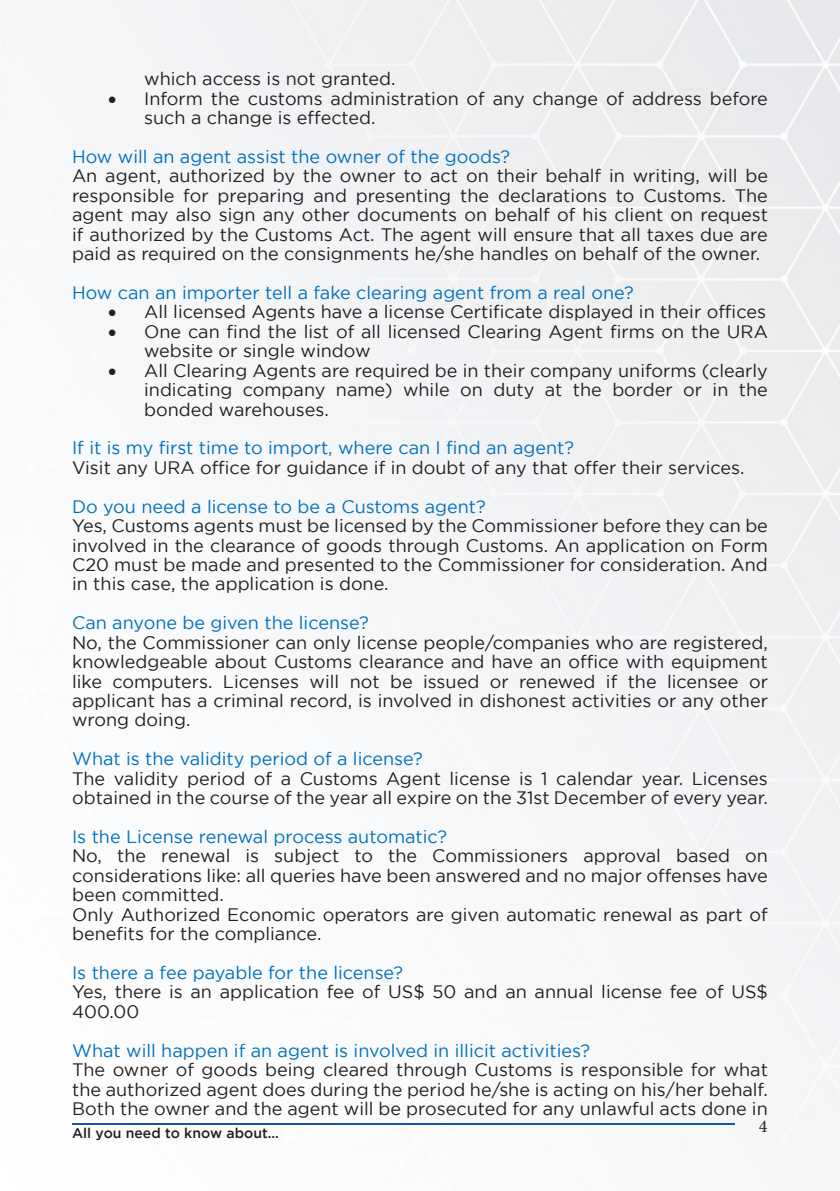
<style>
.page{position:relative;width:840px;height:1191px;background:#fff}
.page>*{position:absolute;margin:0;border:0;box-sizing:border-box;transform-origin:0 0}
.t1{font:18px/19.4px "Gotham";color:#231f20}
.t2{font:18px "Gotham";color:#0070c0}
.t3{font:18px "Minion Pro";color:#231f20}
.t4{font:500 14px "Gotham";color:#231f20}
</style>
<div class="page">
<img style="left:0;top:0;width:839px;height:1177px">
<hr style="left:72px;top:1123px;width:661px;height:2px;background:#1755a6">
<p class="t1" style="left:144px;top:69px;width:253px">which access is not granted.</p>
<p class="t1" style="left:144px;top:88px;width:625px;text-indent:-36px">• Inform the customs administration of any change of address before such a change is effected.</p>
<p class="t2" style="left:72px;top:147px;width:439px">How will an agent assist the owner of the goods?</p>
<p class="t1" style="left:72px;top:166px;width:697px;text-align:justify">An agent, authorized by the owner to act on their behalf in writing, will be responsible for preparing and presenting the declarations to Customs. The agent may also sign any other documents on behalf of his client on request if authorized by the Customs Act. The agent will ensure that all taxes due are paid as required on the consignments he/she handles on behalf of the owner.</p>
<p class="t2" style="left:72px;top:282px;width:563px">How can an importer tell a fake clearing agent from a real one?</p>
<p class="t1" style="left:108px;top:302px;width:659px">• All licensed Agents have a license Certificate displayed in their offices</p>
<p class="t1" style="left:144px;top:321px;width:625px;text-indent:-36px">• One can find the list of all licensed Clearing Agent firms on the URA website or single window</p>
<p class="t1" style="left:144px;top:360px;width:625px;text-align:justify;text-indent:-36px">• All Clearing Agents are required be in their company uniforms (clearly indicating company name) while on duty at the border or in the bonded warehouses.</p>
<p class="t2" style="left:72px;top:438px;width:503px">If it is my first time to import, where can I find an agent?</p>
<p class="t1" style="left:72px;top:457px;width:673px">Visit any URA office for guidance if in doubt of any that offer their services.</p>
<p class="t2" style="left:72px;top:496px;width:415px">Do you need a license to be a Customs agent?</p>
<p class="t1" style="left:72px;top:516px;width:697px;text-align:justify">Yes, Customs agents must be licensed by the Commissioner before they can be involved in the clearance of goods through Customs. An application on Form C20 must be made and presented to the Commissioner for consideration. And in this case, the application is done.</p>
<p class="t2" style="left:72px;top:613px;width:298px">Can anyone be given the license?</p>
<p class="t1" style="left:72px;top:632px;width:697px;text-align:justify">No, the Commissioner can only license people/companies who are registered, knowledgeable about Customs clearance and have an office with equipment like computers. Licenses will not be issued or renewed if the licensee or applicant has a criminal record, is involved in dishonest activities or any other wrong doing.</p>
<p class="t2" style="left:72px;top:749px;width:352px">What is the validity period of a license?</p>
<p class="t1" style="left:72px;top:768px;width:697px">The validity period of a Customs Agent license is 1 calendar year. Licenses obtained in the course of the year all expire on the 31st December of every year.</p>
<p class="t2" style="left:72px;top:826px;width:376px">Is the License renewal process automatic?</p>
<p class="t1" style="left:72px;top:846px;width:697px">No, the renewal is subject to the Commissioners approval based on considerations like: all queries have been answered and no major offenses have been committed.<br>Only Authorized Economic operators are given automatic renewal as part of benefits for the compliance.</p>
<p class="t2" style="left:72px;top:962px;width:332px">Is there a fee payable for the license?</p>
<p class="t1" style="left:72px;top:982px;width:697px">Yes, there is an application fee of US$ 50 and an annual license fee of US$<br>400.00</p>
<p class="t2" style="left:72px;top:1040px;width:519px">What will happen if an agent is involved in illicit activities?</p>
<p class="t1" style="left:72px;top:1059px;width:697px;text-align:justify">The owner of goods being cleared through Customs is responsible for what the authorized agent does during the period he/she is acting on his/her behalf.<br>Both the owner and the agent will be prosecuted for any unlawful acts done in</p>
<p class="t4" style="left:72px;top:1125px;width:208px">All you need to know about…</p>
<p class="t3" style="left:758px;top:1114px;width:10px">4</p>
</div>
